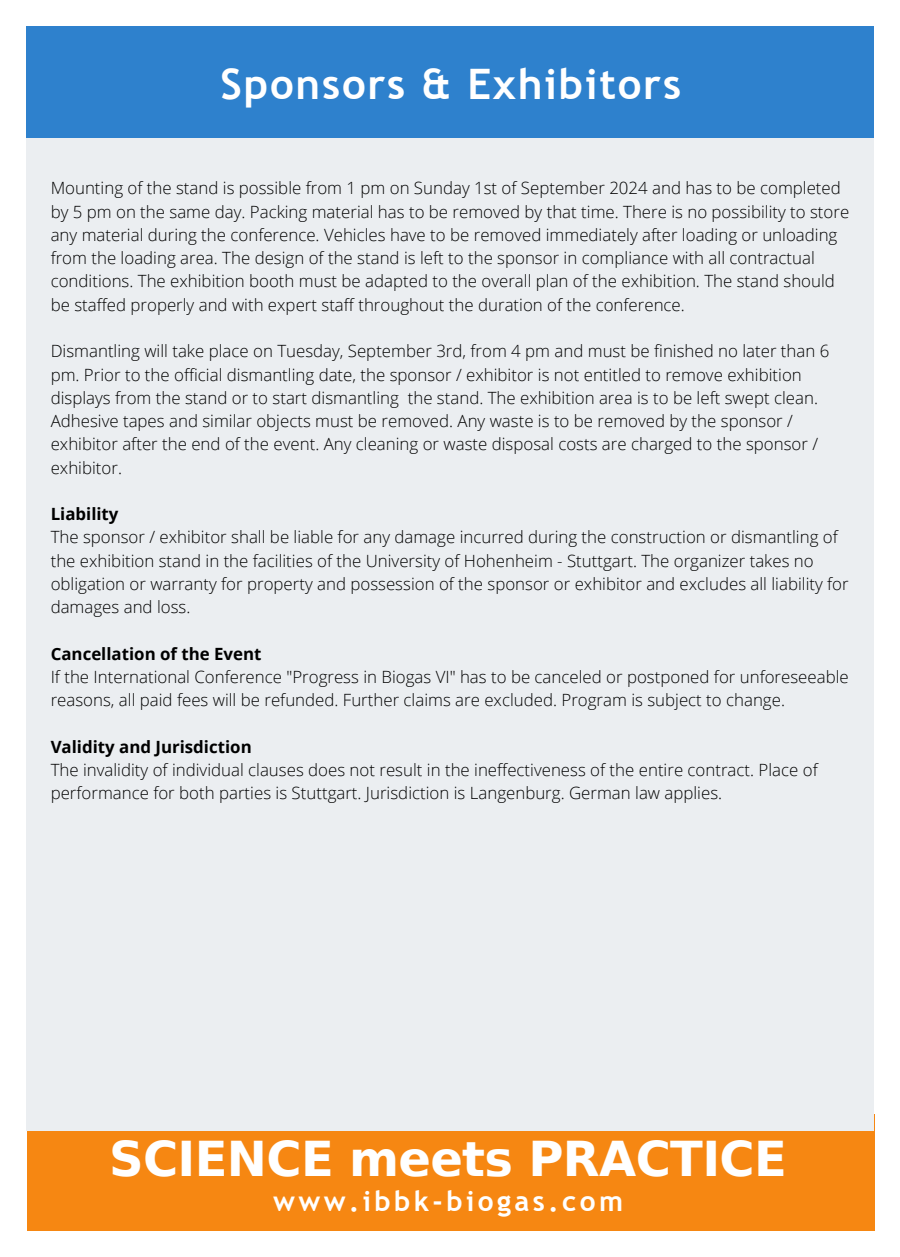
<style>
.page{position:relative;width:900px;height:1257px;background:#fff}
.page>*{position:absolute;margin:0;border:0;box-sizing:border-box;transform-origin:0 0}
.t1{font:700 48px "DejaVu Sans";letter-spacing:-.015em;color:#fff}
.t2{font:700 42px "Trebuchet MS";letter-spacing:.04em;color:#fff}
.t3{font:700 28px "Trebuchet MS";letter-spacing:.125em;color:#fff}
.t4{font:300 16.9px/23.2px "Open Sans";color:#000}
.t5{font:700 16.9px "Open Sans";color:#000}
</style>
<div class="page">
<div style="left:26px;top:27px;width:848px;height:111px;background:#2e81cd"></div>
<div style="left:27px;top:1114px;width:848px;height:117px;background:#f68712"></div>
<div style="left:26px;top:138px;width:848px;height:992px;background:#ebeef1"></div>
<p class="t2" style="left:221px;top:59px;width:462px">Sponsors &amp; Exhibitors</p>
<p class="t4" style="left:51px;top:176px;width:800px">Mounting of the stand is possible from 1 pm on Sunday 1st of September 2024 and has to be completed by 5 pm on the same day. Packing material has to be removed by that time. There is no possibility to store any material during the conference. Vehicles have to be removed immediately after loading or unloading from the loading area. The design of the stand is left to the sponsor in compliance with all contractual conditions. The exhibition booth must be adapted to the overall plan of the exhibition. The stand should be staffed properly and with expert staff throughout the duration of the conference.</p>
<p class="t4" style="left:51px;top:339px;width:780px">Dismantling will take place on Tuesday, September 3rd, from 4 pm and must be finished no later than 6 pm. Prior to the official dismantling date, the sponsor / exhibitor is not entitled to remove exhibition displays from the stand or to start dismantling the stand. The exhibition area is to be left swept clean.<br>Adhesive tapes and similar objects must be removed. Any waste is to be removed by the sponsor / exhibitor after the end of the event. Any cleaning or waste disposal costs are charged to the sponsor / exhibitor.</p>
<p class="t5" style="left:51px;top:502px;width:69px">Liability</p>
<p class="t4" style="left:51px;top:525px;width:800px">The sponsor / exhibitor shall be liable for any damage incurred during the construction or dismantling of the exhibition stand in the facilities of the University of Hohenheim - Stuttgart. The organizer takes no obligation or warranty for property and possession of the sponsor or exhibitor and excludes all liability for damages and loss.</p>
<p class="t5" style="left:51px;top:641px;width:212px">Cancellation of the Event</p>
<p class="t4" style="left:51px;top:664px;width:800px">If the International Conference "Progress in Biogas VI" has to be canceled or postponed for unforeseeable reasons, all paid fees will be refunded. Further claims are excluded. Program is subject to change.</p>
<p class="t5" style="left:51px;top:734px;width:203px">Validity and Jurisdiction</p>
<p class="t4" style="left:51px;top:757px;width:769px">The invalidity of individual clauses does not result in the ineffectiveness of the entire contract. Place of performance for both parties is Stuttgart. Jurisdiction is Langenburg. German law applies.</p>
<p class="t1" style="left:109px;top:1130px;width:679px">SCIENCE meets PRACTICE</p>
<p class="t3" style="left:273px;top:1184px;width:352px">www.ibbk-biogas.com</p>
</div>
